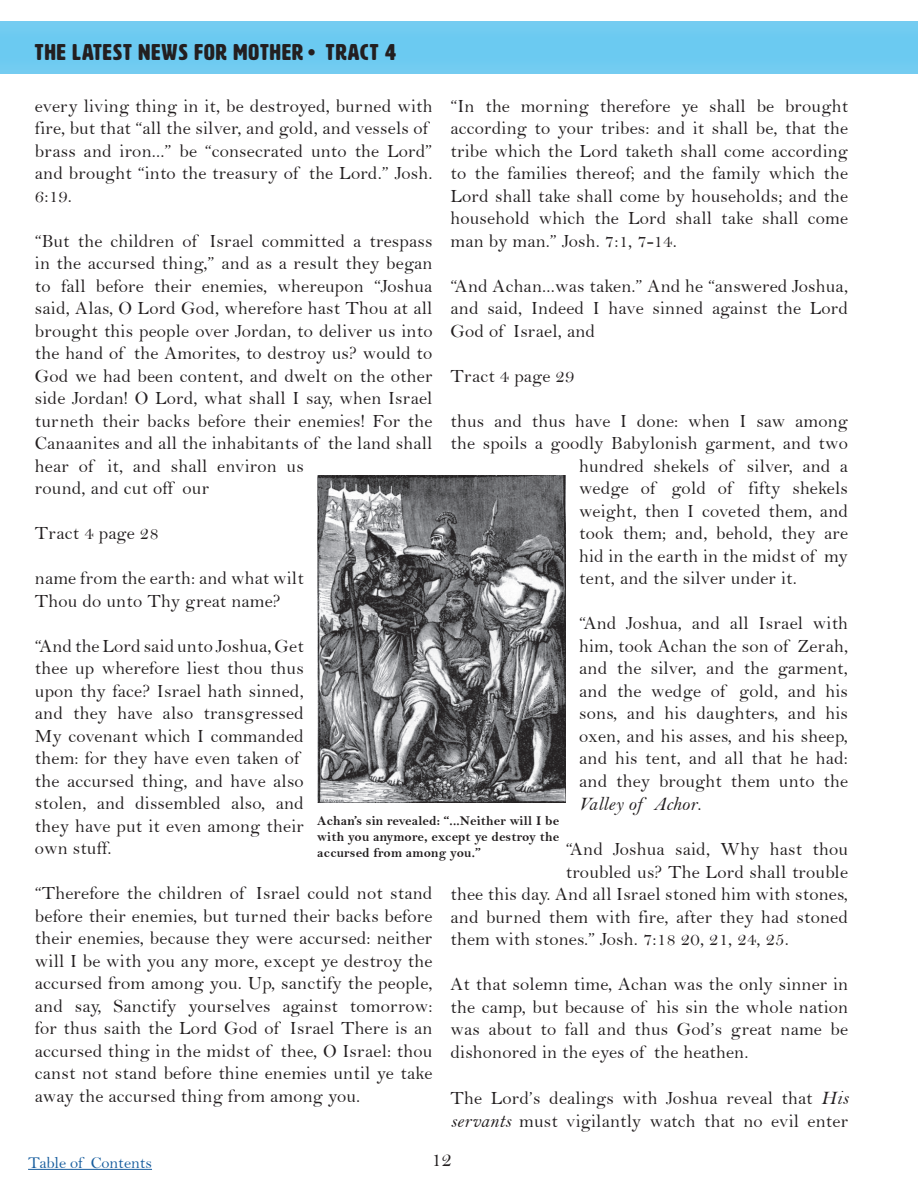
<style>
.page{position:relative;width:918px;height:1188px;background:#fff}
.page>*{position:absolute;margin:0;border:0;box-sizing:border-box;transform-origin:0 0}
.t1{font:22.5px "HWT Artz";letter-spacing:.05em;color:#231f20}
.t2{font:21px "Bell";color:#231f20}
.t3{font:19.5px "Bell MT Italic";letter-spacing:.01em;color:#231f20}
.t4{font:18.75px/22.5px "Bell";letter-spacing:.01em;color:#231f20}
.t5{font:16.5px "Bell";color:#175d9e}
.Captions{font:13.5px/16.2px "Bell MT Bold";letter-spacing:.01em;color:#231f20;text-align:justify}
.s1{font-family:"Copperplate Gothic";font-weight:700}
.s2{font-family:"Bell";font-size:18.75px}
.s3{font-family:"Bell MT Italic";font-size:19.5px}
</style>
<div class="page">
<div style="left:0;top:21px;width:918px;height:55px;background:#6dcaf1"></div>
<hr style="left:28px;top:1169px;width:124px;height:1px;background:#175d9e">
<img style="left:317px;top:475px;width:249px;height:327px">
<p class="t1" style="left:35px;top:40px;width:363px">THE LATEST NEWS FOR MOTHER<span class="s1">•</span> TRACT 4</p>
<p class="t4" style="left:35px;top:95px;width:399px">every living thing in it, be destroyed, burned with fire, but that “all the silver, and gold, and vessels of brass and iron...” be “consecrated unto the Lord” and brought “into the treasury of the Lord.” Josh.<br>6:19.</p>
<p class="t4" style="left:35px;top:230px;width:399px">“But the children of Israel committed a trespass in the accursed thing,” and as a result they began to fall before their enemies, whereupon “Joshua said, Alas, O Lord God, wherefore hast Thou at all brought this people over Jordan, to deliver us into the hand of the Amorites, to destroy us? would to God we had been content, and dwelt on the other side Jordan! O Lord, what shall I say, when Israel turneth their backs before their enemies! For the Canaanites and all the inhabitants of the land shall hear of it, and shall environ us<br>round, and cut off our</p>
<p class="t4" style="left:35px;top:522px;width:125px">Tract 4 page 28</p>
<p class="t4" style="left:35px;top:567px;width:270px">name from the earth: and what wilt<br>Thou do unto Thy great name?</p>
<p class="t4" style="left:35px;top:635px;width:270px">“And the Lord said unto Joshua, Get thee up wherefore liest thou thus upon thy face? Israel hath sinned, and they have also transgressed<br>My covenant which I commanded them: for they have even taken of the accursed thing, and have also stolen, and dissembled also, and they have put it even among their own stuff.</p>
<p class="t4" style="left:35px;top:882px;width:399px;text-align:justify">“Therefore the children of Israel could not stand before their enemies, but turned their backs before their enemies, because they were accursed: neither will I be with you any more, except ye destroy the accursed from among you. Up, sanctify the people, and say, Sanctify yourselves against tomorrow: for thus saith the Lord God of Israel There is an accursed thing in the midst of thee, O Israel: thou canst not stand before thine enemies until ye take away the accursed thing from among you.</p>
<p class="t4" style="left:451px;top:95px;width:399px;text-align:justify">“In the morning therefore ye shall be brought according to your tribes: and it shall be, that the tribe which the Lord taketh shall come according to the families thereof; and the family which the Lord shall take shall come by households; and the household which the Lord shall take shall come man by man.” Josh. 7:1, 7-14.</p>
<p class="t4" style="left:451px;top:275px;width:399px;text-align:justify">“And Achan...was taken.” And he “answered Joshua, and said, Indeed I have sinned against the Lord God of Israel, and</p>
<p class="t4" style="left:451px;top:365px;width:125px">Tract 4 page 29</p>
<p class="t4" style="left:451px;top:410px;width:399px">thus and thus have I done: when I saw among</p>
<p class="t4" style="left:451px;top:432px;width:399px">the spoils a goodly Babylonish garment, and two</p>
<p class="t4" style="left:579px;top:455px;width:270px">hundred shekels of silver, and a</p>
<p class="t4" style="left:579px;top:477px;width:270px">wedge of gold of fifty shekels</p>
<p class="t4" style="left:579px;top:500px;width:270px">weight, then I coveted them, and</p>
<p class="t4" style="left:579px;top:522px;width:270px">took them; and, behold, they are</p>
<p class="t4" style="left:579px;top:545px;width:270px">hid in the earth in the midst of my</p>
<p class="t4" style="left:579px;top:567px;width:219px">tent, and the silver under it.</p>
<p class="t4" style="left:579px;top:612px;width:270px;text-align:justify">“And Joshua, and all Israel with him, took Achan the son of Zerah, and the silver, and the garment, and the wedge of gold, and his sons, and his daughters, and his oxen, and his asses, and his sheep, and his tent, and all that he had: and they brought them unto the</p>
<p class="t3" style="left:579px;top:792px;width:124px">Valley of Achor<span class="s2">.</span></p>
<p class="t4" style="left:566px;top:838px;width:284px">“And Joshua said, Why hast thou</p>
<p class="t4" style="left:566px;top:860px;width:284px">troubled us? The Lord shall trouble</p>
<p class="t4" style="left:451px;top:883px;width:399px">thee this day. And all Israel stoned him with stones,</p>
<p class="t4" style="left:451px;top:905px;width:399px">and burned them with fire, after they had stoned</p>
<p class="t4" style="left:451px;top:928px;width:340px">them with stones.” Josh. 7:18 20, 21, 24, 25.</p>
<p class="t4" style="left:451px;top:973px;width:399px;text-align:justify">At that solemn time, Achan was the only sinner in the camp, but because of his sin the whole nation was about to fall and thus God’s great name be dishonored in the eyes of the heathen.</p>
<p class="t4" style="left:451px;top:1086px;width:399px;line-height:23.4px">The Lord’s dealings with Joshua reveal that <span class="s3">His servants</span> must vigilantly watch that no evil enter</p>
<p class="Captions" style="left:317px;top:812px;width:243px">Achan’s sin revealed: “...Neither will I be with you anymore, except ye destroy the accursed from among you.”</p>
<p class="t5" style="left:28px;top:1153px;width:125px">Table of Contents</p>
<p class="t2" style="left:431px;top:1146px;width:22px">12</p>
</div>
